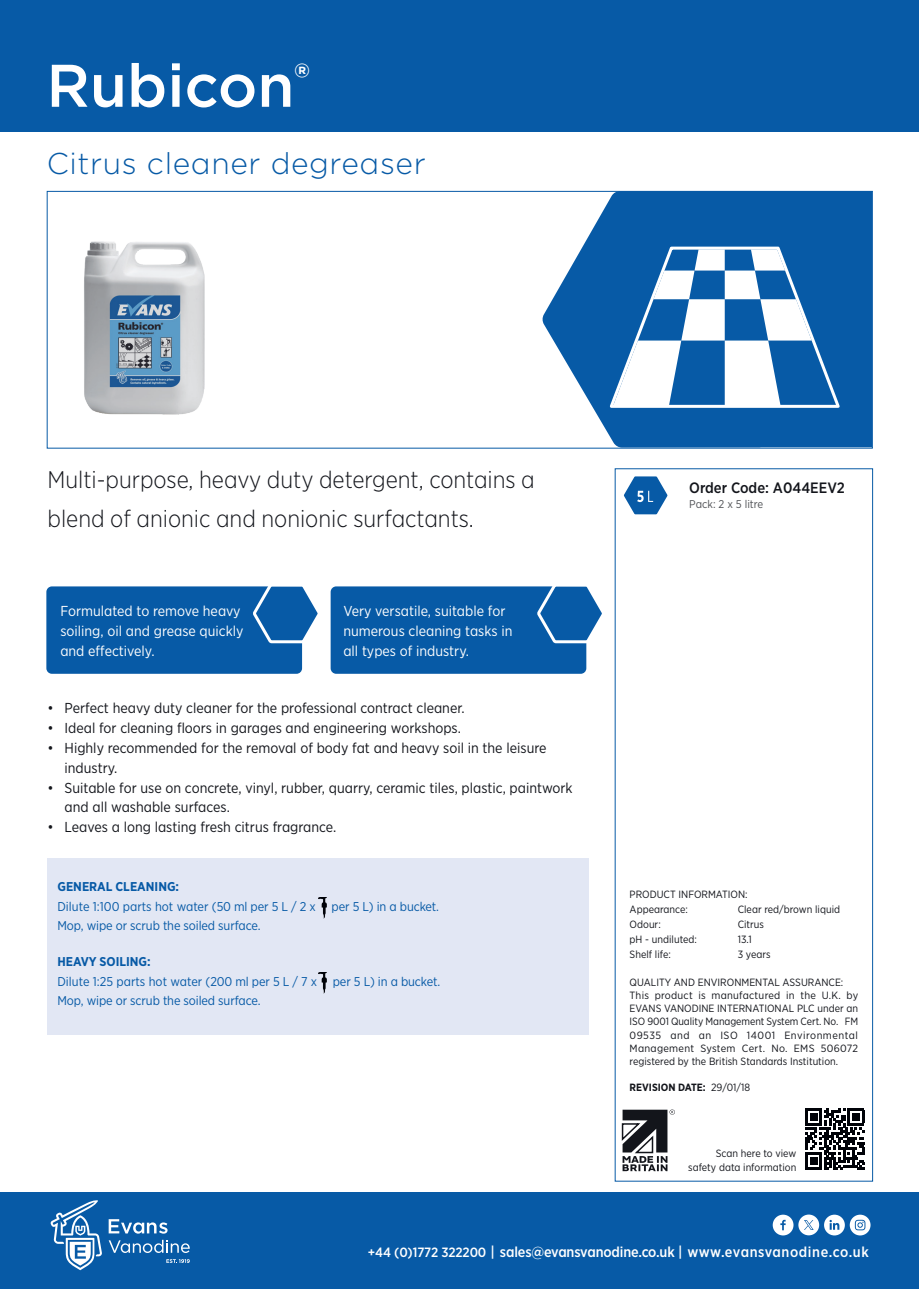
<style>
.page{position:relative;width:919px;height:1289px;background:#fff}
.page>*{position:absolute;margin:0;border:0;box-sizing:border-box;transform-origin:0 0}
.Product_Name{font:500 60px "Gotham";color:#fff}
.Product_Sub-title{font:300 30px "Gotham";letter-spacing:.02em;color:#075aa6}
.Product_Description{font:300 24px/39.6px "Gotham Narrow";color:#13151b}
.t1{font:500 15px "Gotham Narrow";color:#13151b}
.t2{font:500 14.55px "Gotham Narrow";letter-spacing:-.01em;color:#fff}
.t3{font:14.4px/19.8px "Gotham Narrow";color:#13151b}
.Box_Quote_Text{font:14.4px/19.8px "Gotham Narrow";color:#fff}
.How_to_Use_Text{font:12.75px "Gotham Narrow";letter-spacing:-.01em;color:#075aa6}
.How_to_Use_Text-2{font:700 12.75px "Gotham Narrow";color:#075aa6}
.t4{font:11.25px "Gotham Narrow";color:#505256}
.Micro_Text{font:10.5px/13.2px "Gotham Narrow";color:#13151b;text-align:right}
.Micro_Text-2{font:700 10.5px "Gotham Narrow";color:#13151b}
.s1{font-weight:400}
.s2{font-size:13.5px}
</style>
<div class="page">
<svg style="left:542px;top:193px;width:328px;height:253px;fill:#075aa6"></svg>
<div style="left:46px;top:586px;width:256px;height:87px;background:#075aa6;border-radius:6px"></div>
<svg style="left:250px;top:586px;width:68px;height:59px"></svg>
<div style="left:330px;top:586px;width:256px;height:87px;background:#075aa6;border-radius:6px"></div>
<svg style="left:534px;top:586px;width:68px;height:59px"></svg>
<div style="left:0;top:1191px;width:918px;height:97px;background:#075aa6"></div>
<div style="left:0;top:0;width:918px;height:132px;background:#075aa6"></div>
<svg style="left:51px;top:1200px;width:51px;height:70px"></svg>
<svg style="left:109px;top:1219px;width:58px;height:14px"></svg>
<svg style="left:109px;top:1239px;width:81px;height:13px"></svg>
<svg style="left:166px;top:1259px;width:24px;height:3px"></svg>
<div style="left:47px;top:191px;width:825px;height:257px;border:1px solid #075aa6"></div>
<svg style="left:621px;top:1109px;width:54px;height:62px"></svg>
<svg style="left:772px;top:1214px;width:98px;height:21px"></svg>
<svg style="left:805px;top:1108px;width:59px;height:61px"></svg>
<div style="left:809px;top:1157px;width:8px;height:7px;background:#000208"></div>
<svg style="left:623px;top:476px;width:44px;height:38px"></svg>
<div style="left:48px;top:858px;width:540px;height:176px;background:#e2e7f4"></div>
<img style="left:318px;top:897px;width:9px;height:21px">
<img style="left:318px;top:972px;width:9px;height:21px">
<img style="left:84px;top:241px;width:120px;height:174px">
<svg style="left:607px;top:244px;width:235px;height:165px"></svg>
<p class="Product_Name" style="left:46px;top:46px;width:265px">Rubicon<sup>®</sup></p>
<p class="Product_Sub-title" style="left:47px;top:144px;width:380px">Citrus cleaner degreaser</p>
<p class="Product_Description" style="left:48px;top:459px;width:489px">Multi-purpose, heavy duty detergent, contains a blend of anionic and nonionic surfactants.</p>
<p class="Box_Quote_Text" style="left:60px;top:601px;width:185px">Formulated to remove heavy soiling, oil and grease quickly and effectively.</p>
<p class="Box_Quote_Text" style="left:343px;top:601px;width:163px">Very versatile, suitable for</p>
<p class="Box_Quote_Text" style="left:343px;top:621px;width:171px">numerous cleaning tasks in</p>
<p class="Box_Quote_Text" style="left:343px;top:640px;width:127px">all types of industry.</p>
<p class="t3" style="left:48px;top:698px;width:418px">• Perfect heavy duty cleaner for the professional contract cleaner.</p>
<p class="t3" style="left:48px;top:718px;width:415px">• Ideal for cleaning floors in garages and engineering workshops.</p>
<p class="t3" style="left:65px;top:737px;width:483px;text-indent:-17px">• Highly recommended for the removal of body fat and heavy soil in the leisure industry.</p>
<p class="t3" style="left:65px;top:777px;width:509px;text-indent:-17px">• Suitable for use on concrete, vinyl, rubber, quarry, ceramic tiles, plastic, paintwork and all washable surfaces.</p>
<p class="t3" style="left:48px;top:817px;width:290px">• Leaves a long lasting fresh citrus fragrance.</p>
<p class="How_to_Use_Text-2" style="left:57px;top:878px;width:123px">GENERAL CLEANING:</p>
<p class="How_to_Use_Text" style="left:57px;top:898px;width:383px">Dilute 1:100 parts hot water (50 ml per 5 L / 2 x per 5 L) in a bucket.</p>
<p class="How_to_Use_Text" style="left:57px;top:917px;width:205px">Mop, wipe or scrub the soiled surface.</p>
<p class="How_to_Use_Text-2" style="left:57px;top:953px;width:95px">HEAVY SOILING:</p>
<p class="How_to_Use_Text" style="left:57px;top:973px;width:384px">Dilute 1:25 parts hot water (200 ml per 5 L / 7 x per 5 L) in a bucket.</p>
<p class="How_to_Use_Text" style="left:57px;top:992px;width:205px">Mop, wipe or scrub the soiled surface.</p>
<p class="t1" style="left:689px;top:478px;width:157px">Order Code: A044EEV2</p>
<p class="t4" style="left:689px;top:497px;width:76px">Pack: 2 x 5 litre</p>
<p class="Micro_Text" style="left:629px;top:887px;width:120px">PRODUCT INFORMATION:</p>
<p class="Micro_Text" style="left:629px;top:902px;width:60px">Appearance:</p>
<p class="Micro_Text" style="left:737px;top:902px;width:104px">Clear red/brown liquid</p>
<p class="Micro_Text" style="left:629px;top:917px;width:33px">Odour:</p>
<p class="Micro_Text" style="left:737px;top:917px;width:28px">Citrus</p>
<p class="Micro_Text" style="left:629px;top:932px;width:69px">pH - undiluted:</p>
<p class="Micro_Text" style="left:737px;top:932px;width:16px">13.1</p>
<p class="Micro_Text" style="left:629px;top:947px;width:43px">Shelf life:</p>
<p class="Micro_Text" style="left:737px;top:947px;width:34px">3 years</p>
<p class="Micro_Text" style="left:629px;top:975px;width:215px">QUALITY AND ENVIRONMENTAL ASSURANCE:</p>
<p class="Micro_Text" style="left:629px;top:988px;width:230px;text-align:justify">This product is manufactured in the U.K. by EVANS VANODINE INTERNATIONAL PLC under an ISO 9001 Quality Management System Cert. No. FM 09535 and an ISO 14001 Environmental Management System Cert. No. EMS 506072 registered by the British Standards Institution.</p>
<p class="Micro_Text-2" style="left:629px;top:1080px;width:122px">REVISION DATE: <span class="s1">29/01/18</span></p>
<p class="Micro_Text" style="left:688px;top:1146px;width:110px">Scan here to view safety data information</p>
<h3 class="t2" style="left:368px;top:1242px;width:502px"><span class="s2">+44 (0)1772 322200</span> | sales@evansvanodine.co.uk | www.evansvanodine.co.uk</h3>
</div>
